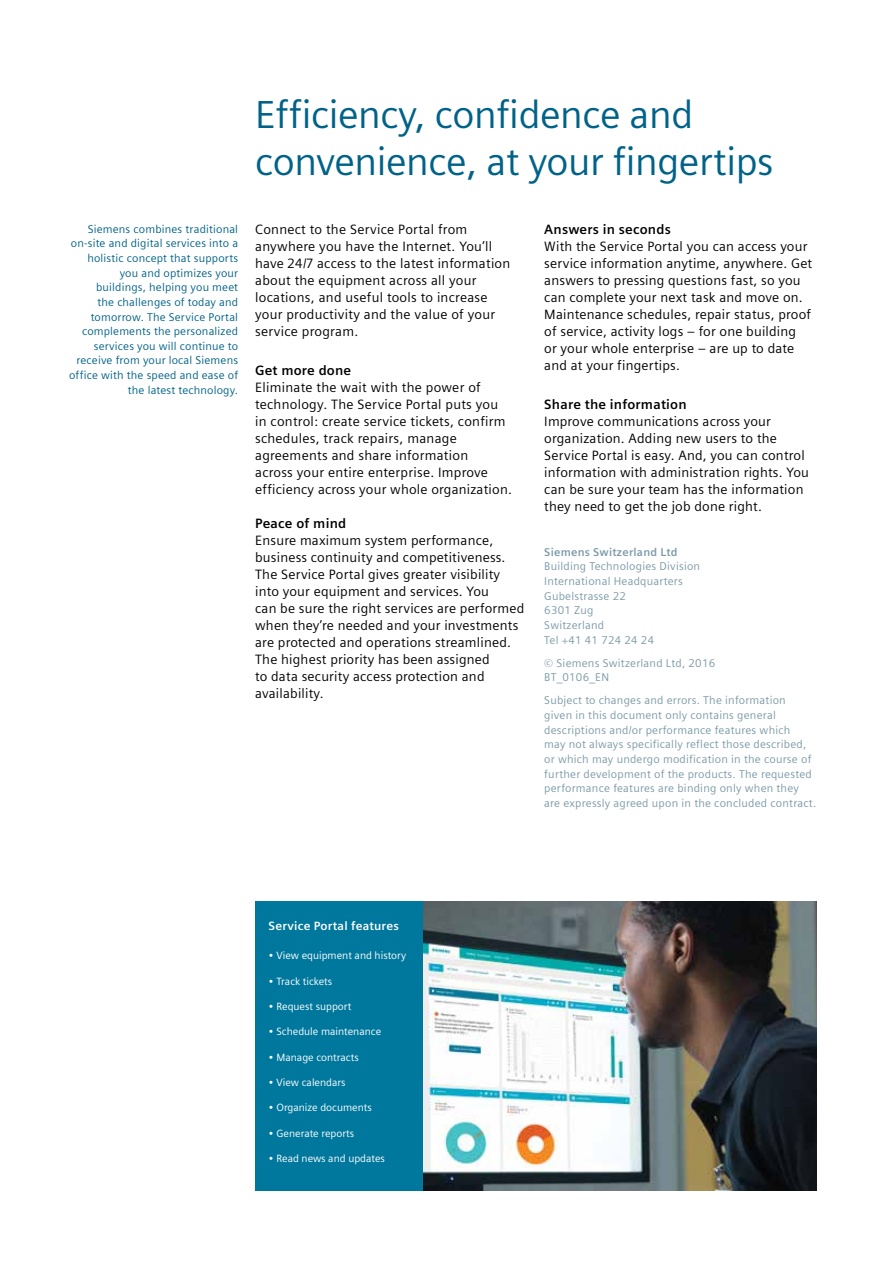
<style>
.page{position:relative;width:893px;height:1263px;background:#fff}
.page>*{position:absolute;margin:0;border:0;box-sizing:border-box;transform-origin:0 0}
.t1{font:39px/46.8px "Siemens Sans";letter-spacing:-.01em;color:#006288}
.t2{font:13.5px/17px "Siemens Sans";letter-spacing:.015em;color:#000}
.t3{font:700 13.5px "Siemens Sans";letter-spacing:.015em;color:#000}
.t4{font:700 12px "Siemens Sans";letter-spacing:.015em;color:#fff}
.t5{font:11.25px/14.5px "Siemens Sans";letter-spacing:.02em;color:#7b9aa9}
.t6{font:11.25px/14.7px "Siemens Sans";letter-spacing:.015em;color:#006288;text-align:right}
.t7{font:700 11.25px "Siemens Sans";letter-spacing:.02em;color:#7b9aa9}
.t8{font:10.5px "Siemens Sans";color:#fff}
</style>
<div class="page">
<img style="left:422px;top:901px;width:394px;height:290px">
<div style="left:255px;top:901px;width:167px;height:290px;background:#00789d"></div>
<h1 class="t1" style="left:255px;top:91px;width:520px">Efficiency, confidence and convenience, at your fingertips</h1>
<p class="t6" style="left:69px;top:222px;width:170px">Siemens combines traditional on-site and digital services into a holistic concept that supports you and optimizes your buildings, helping you meet<br>the challenges of today and tomorrow. The Service Portal complements the personalized services you will continue to receive from your local Siemens office with the speed and ease of the latest technology.</p>
<p class="t3" style="left:544px;top:222px;width:128px">Answers in seconds</p>
<p class="t2" style="left:255px;top:221px;width:257px">Connect to the Service Portal from anywhere you have the Internet. You’ll have 24/7 access to the latest information about the equipment across all your locations, and useful tools to increase your productivity and the value of your service program.</p>
<p class="t3" style="left:255px;top:363px;width:98px">Get more done</p>
<p class="t2" style="left:255px;top:379px;width:258px">Eliminate the wait with the power of technology. The Service Portal puts you in control: create service tickets, confirm schedules, track repairs, manage agreements and share information<br>across your entire enterprise. Improve efficiency across your whole organization.</p>
<p class="t3" style="left:255px;top:516px;width:93px">Peace of mind</p>
<p class="t2" style="left:255px;top:532px;width:271px">Ensure maximum system performance, business continuity and competitiveness.<br>The Service Portal gives greater visibility into your equipment and services. You<br>can be sure the right services are performed when they’re needed and your investments are protected and operations streamlined.<br>The highest priority has been assigned<br>to data security access protection and availability.</p>
<p class="t2" style="left:544px;top:238px;width:269px">With the Service Portal you can access your service information anytime, anywhere. Get answers to pressing questions fast, so you can complete your next task and move on.<br>Maintenance schedules, repair status, proof of service, activity logs – for one building<br>or your whole enterprise – are up to date and at your fingertips.</p>
<p class="t3" style="left:544px;top:397px;width:144px">Share the information</p>
<p class="t2" style="left:544px;top:413px;width:266px">Improve communications across your organization. Adding new users to the Service Portal is easy. And, you can control information with administration rights. You can be sure your team has the information they need to get the job done right.</p>
<p class="t7" style="left:544px;top:545px;width:135px">Siemens Switzerland Ltd</p>
<p class="t5" style="left:544px;top:559px;width:157px">Building Technologies Division<br>International Headquarters<br>Gubelstrasse 22<br>6301 Zug<br>Switzerland<br>Tel +41 41 724 24 24</p>
<p class="t5" style="left:544px;top:655px;width:172px">© Siemens Switzerland Ltd, 2016<br>BT_0106_EN</p>
<p class="t5" style="left:544px;top:693px;width:273px">Subject to changes and errors. The information given in this document only contains general descriptions and/or performance features which<br>may not always specifically reflect those described, or which may undergo modification in the course of further development of the products. The requested performance features are binding only when they are expressly agreed upon in the concluded contract.</p>
<p class="t4" style="left:269px;top:919px;width:132px">Service Portal features</p>
<p class="t8" style="left:269px;top:950px;width:139px">• View equipment and history</p>
<p class="t8" style="left:269px;top:975px;width:65px">• Track tickets</p>
<p class="t8" style="left:269px;top:1000px;width:84px">• Request support</p>
<p class="t8" style="left:269px;top:1026px;width:114px">• Schedule maintenance</p>
<p class="t8" style="left:269px;top:1051px;width:92px">• Manage contracts</p>
<p class="t8" style="left:269px;top:1076px;width:79px">• View calendars</p>
<p class="t8" style="left:269px;top:1102px;width:105px">• Organize documents</p>
<p class="t8" style="left:269px;top:1127px;width:87px">• Generate reports</p>
<p class="t8" style="left:269px;top:1152px;width:118px">• Read news and updates</p>
</div>
